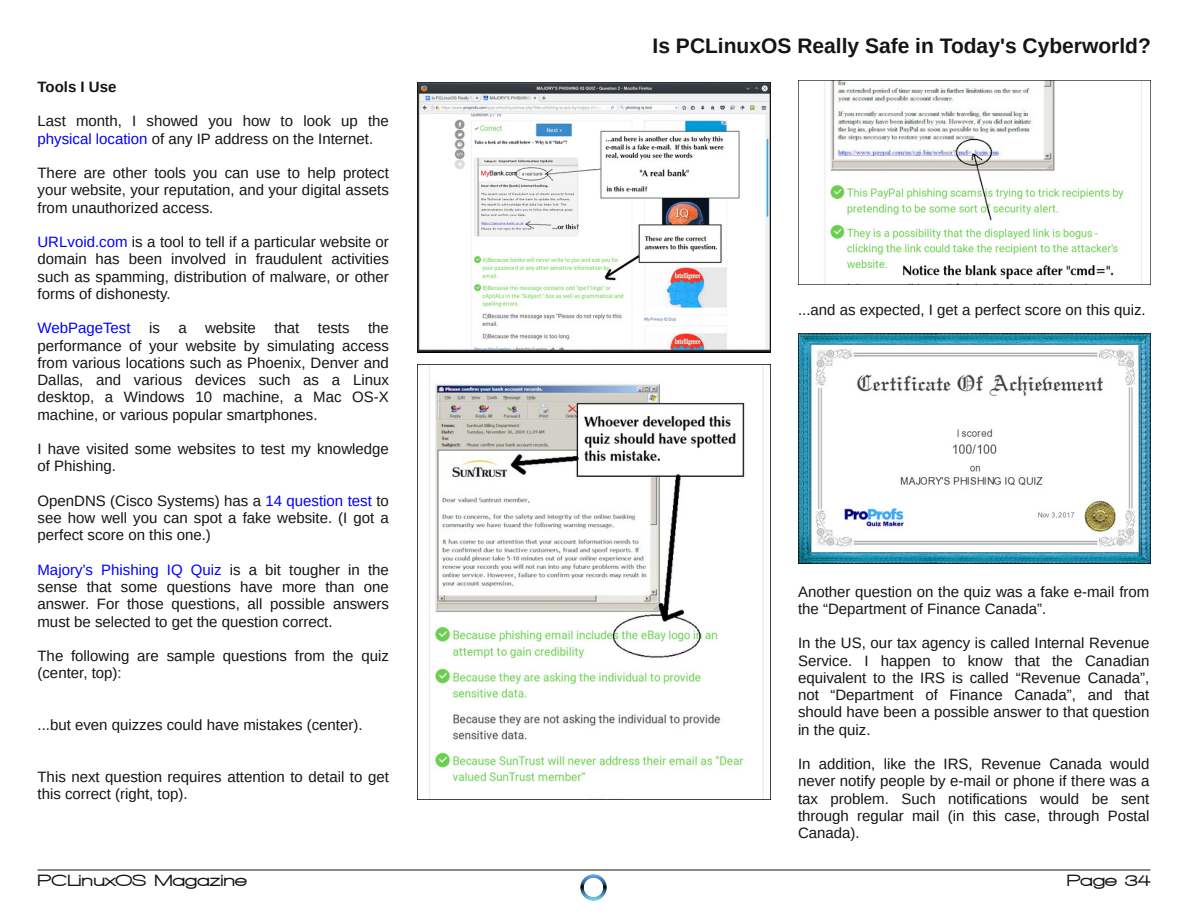
<style>
.page{position:relative;width:1188px;height:918px;background:#fff}
.page>*{position:absolute;margin:0;border:0;box-sizing:border-box;transform-origin:0 0}
.t1{font:700 21px "Liberation Sans";color:#161413}
.t2{font:900 16.5px "Walkway Expand";color:#161413}
.t3{font:15px/17.2px "Liberation Sans";color:#161413;text-align:justify}
.t4{font:700 15px "Liberation Sans";color:#161413}
.s1{color:#00f}
</style>
<div class="page">
<hr style="left:38px;top:870px;width:1112px;height:1px;background:#161413">
<img style="left:580px;top:874px;width:27px;height:27px">
<img style="left:418px;top:82px;width:352px;height:270px">
<img style="left:418px;top:364px;width:352px;height:435px">
<img style="left:798px;top:81px;width:352px;height:204px">
<img style="left:798px;top:333px;width:352px;height:231px">
<p class="t4" style="left:38px;top:78px;width:80px">Tools I Use</p>
<p class="t3" style="left:38px;top:113px;width:353px">Last month, I showed you how to look up the <span class="s1">physical location</span> of any IP address on the Internet.</p>
<p class="t3" style="left:38px;top:164px;width:353px">There are other tools you can use to help protect your website, your reputation, and your digital assets from unauthorized access.</p>
<p class="t3" style="left:38px;top:233px;width:353px"><span class="s1">URLvoid.com</span> is a tool to tell if a particular website or domain has been involved in fraudulent activities such as spamming, distribution of malware, or other forms of dishonesty.</p>
<p class="t3" style="left:38px;top:320px;width:353px"><span class="s1">WebPageTest</span> is a website that tests the performance of your website by simulating access from various locations such as Phoenix, Denver and Dallas, and various devices such as a Linux desktop, a Windows 10 machine, a Mac OS-X machine, or various popular smartphones.</p>
<p class="t3" style="left:38px;top:440px;width:353px">I have visited some websites to test my knowledge of Phishing.</p>
<p class="t3" style="left:38px;top:492px;width:353px">OpenDNS (Cisco Systems) has a <span class="s1">14 question test</span> to see how well you can spot a fake website. (I got a perfect score on this one.)</p>
<p class="t3" style="left:38px;top:561px;width:353px"><span class="s1">Majory’s Phishing IQ Quiz</span> is a bit tougher in the sense that some questions have more than one answer. For those questions, all possible answers must be selected to get the question correct.</p>
<p class="t3" style="left:38px;top:647px;width:353px">The following are sample questions from the quiz (center, top):</p>
<p class="t3" style="left:38px;top:716px;width:327px">...but even quizzes could have mistakes (center).</p>
<p class="t3" style="left:38px;top:768px;width:353px">This next question requires attention to detail to get this correct (right, top).</p>
<h1 class="t1" style="left:653px;top:34px;width:500px">Is PCLinuxOS Really Safe in Today's Cyberworld?</h1>
<p class="t3" style="left:798px;top:302px;width:349px">...and as expected, I get a perfect score on this quiz.</p>
<p class="t3" style="left:798px;top:583px;width:353px">Another question on the quiz was a fake e-mail from the “Department of Finance Canada”.</p>
<p class="t3" style="left:798px;top:635px;width:353px">In the US, our tax agency is called Internal Revenue Service. I happen to know that the Canadian equivalent to the IRS is called “Revenue Canada”, not “Department of Finance Canada”, and that should have been a possible answer to that question in the quiz.</p>
<p class="t3" style="left:798px;top:755px;width:353px">In addition, like the IRS, Revenue Canada would never notify people by e-mail or phone if there was a tax problem. Such notifications would be sent through regular mail (in this case, through Postal Canada).</p>
<p class="t2" style="left:38px;top:871px;width:211px">PCLinuxOS Magazine</p>
<p class="t2" style="left:1067px;top:871px;width:86px">Page 34</p>
</div>
